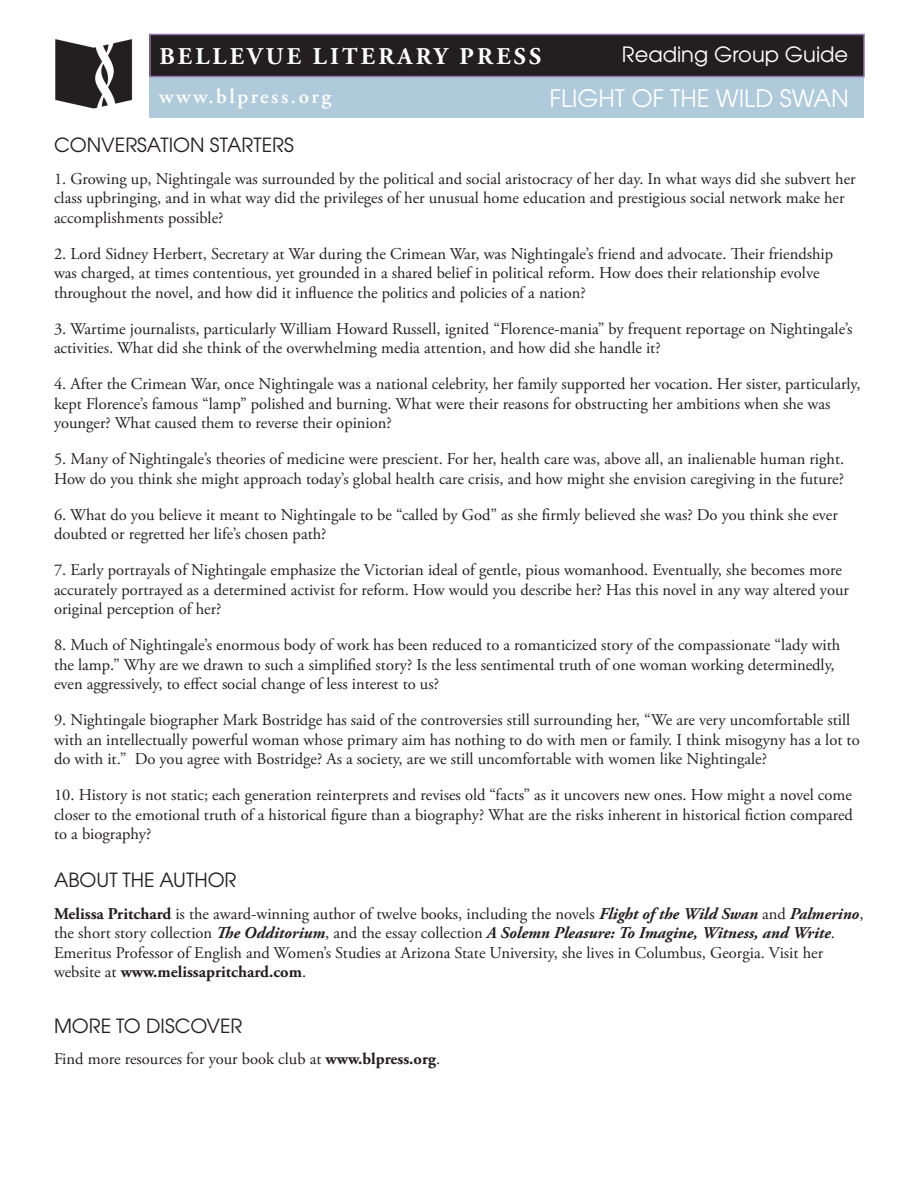
<style>
.page{position:relative;width:918px;height:1188px;background:#fff}
.page>*{position:absolute;margin:0;border:0;box-sizing:border-box;transform-origin:0 0}
.t1{font:700 24px "Adobe Garamond Pro";letter-spacing:.135em;color:#fff}
.t2{font:24px "Avant Garde";color:#fff}
.t3{font:21px "Avant Garde";color:#fff}
.t4{font:600 21px "Adobe Garamond Pro";letter-spacing:.12em;color:#fff}
.t5{font:19.5px "Avant Garde";color:#231f20}
.t6{font:16.5px/19.5px "Adobe Garamond Pro";color:#231f20}
.s1{font-weight:700}
.s2{font-weight:700;font-style:italic}
</style>
<div class="page">
<img style="left:55px;top:33px;width:95px;height:83px">
<div style="left:150px;top:76px;width:714px;height:42px;background:#afcadb"></div>
<div style="left:150px;top:34px;width:714px;height:42px;background:#231f20"></div>
<div style="left:149px;top:34px;width:716px;height:43px;border:2px solid #9170a9"></div>
<p class="t1" style="left:159px;top:43px;width:383px">BELLEVUE LITERARY PRESS</p>
<p class="t3" style="left:622px;top:42px;width:228px">Reading Group Guide</p>
<p class="t4" style="left:159px;top:84px;width:173px">www.blpress.org</p>
<h1 class="t2" style="left:549px;top:84px;width:301px">FLIGHT OF THE WILD SWAN</h1>
<p class="t5" style="left:54px;top:133px;width:241px">CONVERSATION STARTERS</p>
<p class="t6" style="left:54px;top:169px;width:803px">1. Growing up, Nightingale was surrounded by the political and social aristocracy of her day. In what ways did she subvert her class upbringing, and in what way did the privileges of her unusual home education and prestigious social network make her accomplishments possible?</p>
<p class="t6" style="left:54px;top:244px;width:781px">2. Lord Sidney Herbert, Secretary at War during the Crimean War, was Nightingale’s friend and advocate. Their friendship was charged, at times contentious, yet grounded in a shared belief in political reform. How does their relationship evolve throughout the novel, and how did it influence the politics and policies of a nation?</p>
<p class="t6" style="left:54px;top:319px;width:800px">3. Wartime journalists, particularly William Howard Russell, ignited “Florence-mania” by frequent reportage on Nightingale’s activities. What did she think of the overwhelming media attention, and how did she handle it?</p>
<p class="t6" style="left:54px;top:375px;width:808px">4. After the Crimean War, once Nightingale was a national celebrity, her family supported her vocation. Her sister, particularly, kept Florence’s famous “lamp” polished and burning. What were their reasons for obstructing her ambitions when she was younger? What caused them to reverse their opinion?</p>
<p class="t6" style="left:54px;top:450px;width:792px">5. Many of Nightingale’s theories of medicine were prescient. For her, health care was, above all, an inalienable human right.<br>How do you think she might approach today’s global health care crisis, and how might she envision caregiving in the future?</p>
<p class="t6" style="left:54px;top:505px;width:785px">6. What do you believe it meant to Nightingale to be “called by God” as she firmly believed she was? Do you think she ever doubted or regretted her life’s chosen path?</p>
<p class="t6" style="left:54px;top:561px;width:797px">7. Early portrayals of Nightingale emphasize the Victorian ideal of gentle, pious womanhood. Eventually, she becomes more accurately portrayed as a determined activist for reform. How would you describe her? Has this novel in any way altered your original perception of her?</p>
<p class="t6" style="left:54px;top:636px;width:788px">8. Much of Nightingale’s enormous body of work has been reduced to a romanticized story of the compassionate “lady with the lamp.” Why are we drawn to such a simplified story? Is the less sentimental truth of one woman working determinedly, even aggressively, to effect social change of less interest to us?</p>
<p class="t6" style="left:54px;top:711px;width:807px">9. Nightingale biographer Mark Bostridge has said of the controversies still surrounding her, “We are very uncomfortable still with an intellectually powerful woman whose primary aim has nothing to do with men or family. I think misogyny has a lot to do with it.” Do you agree with Bostridge? As a society, are we still uncomfortable with women like Nightingale?</p>
<p class="t6" style="left:54px;top:786px;width:801px;text-align:justify">10. History is not static; each generation reinterprets and revises old “facts” as it uncovers new ones. How might a novel come closer to the emotional truth of a historical figure than a biography? What are the risks inherent in historical fiction compared to a biography?</p>
<p class="t5" style="left:54px;top:868px;width:184px">ABOUT THE AUTHOR</p>
<p class="t6" style="left:54px;top:904px;width:811px"><span class="s1">Melissa Pritchard</span> is the award-winning author of twelve books, including the novels <span class="s2">Flight of the Wild Swan</span> and <span class="s2">Palmerino</span>, the short story collection <span class="s2">The Odditorium</span>, and the essay collection <span class="s2">A Solemn Pleasure: To Imagine, Witness, and Write</span>.<br>Emeritus Professor of English and Women’s Studies at Arizona State University, she lives in Columbus, Georgia. Visit her website at <span class="s1">www.melissapritchard.com</span>.</p>
<p class="t5" style="left:54px;top:1014px;width:190px">MORE TO DISCOVER</p>
<p class="t6" style="left:54px;top:1050px;width:388px">Find more resources for your book club at <span class="s1">www.blpress.org</span>.</p>
</div>
